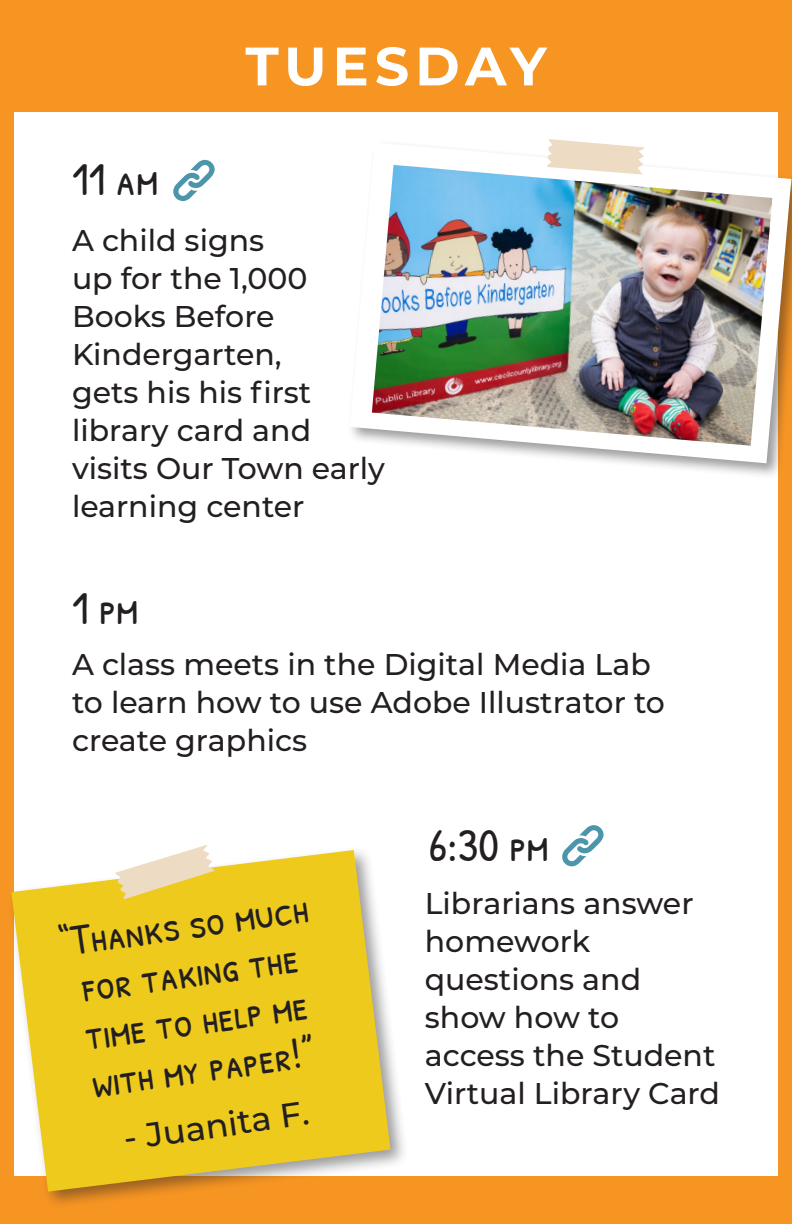
<style>
.page{position:relative;width:792px;height:1224px;background:#fff}
.page>*{position:absolute;margin:0;border:0;box-sizing:border-box;transform-origin:0 0}
.t1{font:700 54px "Montserrat";letter-spacing:.105em;color:#fff}
.t2{font:46px "Patrick Hand SC";color:#231f20}
.t3{font:42.4px/48px "Patrick Hand SC";color:#231f20;text-align:center}
.t4{font:500 33.6px "Montserrat";color:#231f20}
.t5{font:500 30px/38px "Montserrat";color:#231f20}
</style>
<div class="page">
<div style="left:0;top:10px;width:14px;height:1214px;background:#f79524"></div>
<div style="left:778px;top:10px;width:14px;height:1214px;background:#f79524"></div>
<div style="left:0;top:0;width:792px;height:112px;background:#f79523"></div>
<div style="left:0;top:1176px;width:792px;height:48px;background:#f79523"></div>
<div style="left:346px;top:139px;width:446px;height:340px;background:#231f20;opacity:.45"></div>
<svg style="left:350px;top:143px;width:441px;height:320px"></svg>
<svg style="left:547px;top:139px;width:97px;height:26px"></svg>
<img style="left:372px;top:165px;width:400px;height:281px">
<svg style="left:173px;top:159px;width:42px;height:42px"></svg>
<svg style="left:562px;top:825px;width:42px;height:42px"></svg>
<div style="left:7px;top:846px;width:402px;height:364px;background:#231f20;opacity:.45"></div>
<svg style="left:11px;top:850px;width:380px;height:342px;background:#eccc39"></svg>
<svg style="left:115px;top:845px;width:100px;height:54px"></svg>
<p class="t2" style="left:72px;top:147px;width:88px">11 am</p>
<p class="t1" style="left:245px;top:27px;width:303px">TUESDAY</p>
<p class="t5" style="left:72px;top:220px;width:315px">A child signs<br>up for the 1,000<br>Books Before<br>Kindergarten,<br>gets his his first library card and visits Our Town early</p>
<p class="t5" style="left:72px;top:486px;width:234px">learning center</p>
<p class="t2" style="left:72px;top:576px;width:68px">1 pm</p>
<p class="t5" style="left:72px;top:644px;width:594px">A class meets in the Digital Media Lab to learn how to use Adobe Illustrator to create graphics</p>
<p class="t3" style="left:55px;top:918px;width:254px;rotate:-8deg">“Thanks so much for taking the time to help me with my paper!”</p>
<p class="t4" style="left:121px;top:1115px;width:188px;rotate:-8deg">- Juanita F.</p>
<p class="t2" style="left:429px;top:813px;width:121px">6:30 pm</p>
<p class="t5" style="left:425px;top:883px;width:270px">Librarians answer</p>
<p class="t5" style="left:425px;top:921px;width:297px">homework questions and show how to access the Student<br>Virtual Library Card</p>
</div>
